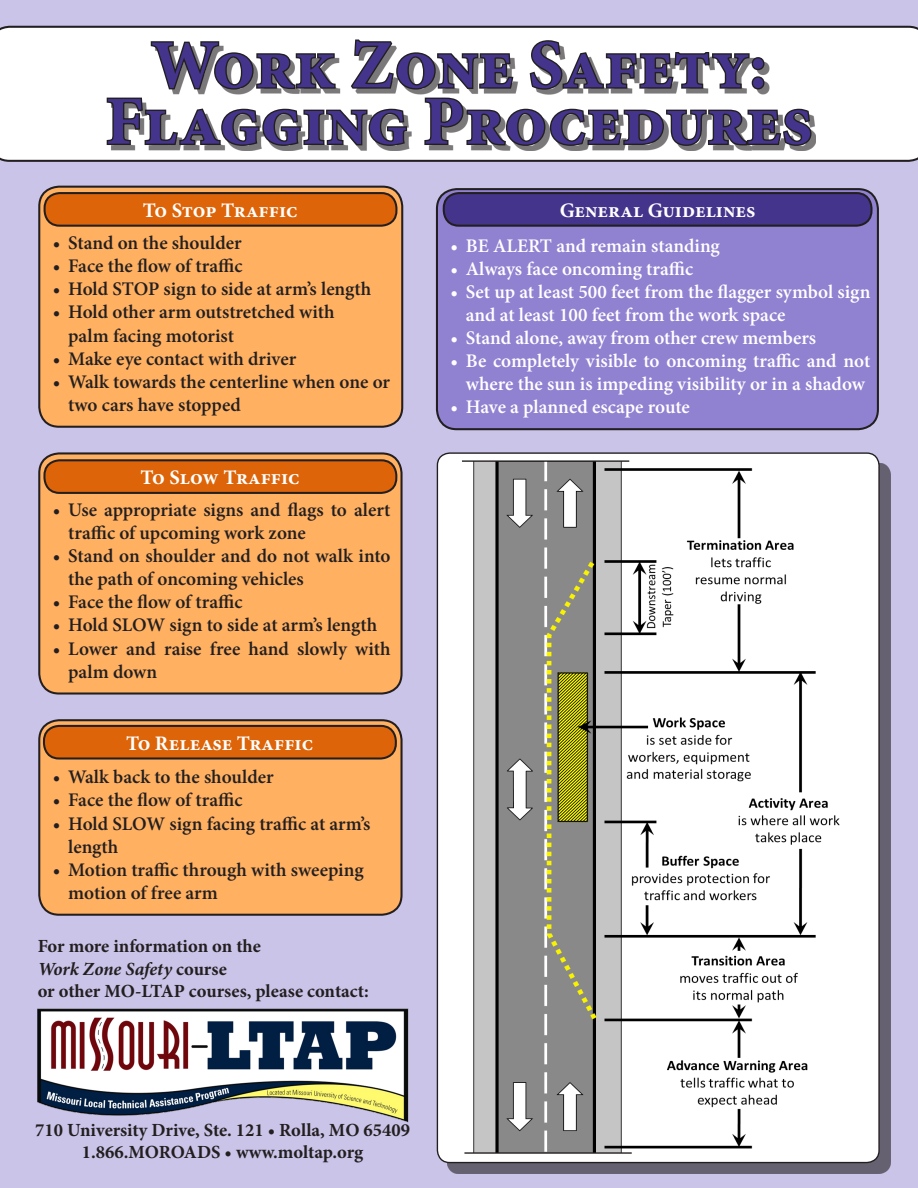
<style>
.page{position:relative;width:918px;height:1188px;background:#cbc4e9}
.page>*{position:absolute;margin:0;border:0;box-sizing:border-box;transform-origin:0 0}
.t1{font:700 68.7px "Minion Pro";color:#45348c}
.t2{font:700 20.7px "Minion Pro";color:#fff}
.t3{font:600 19.2px/23.1px "Minion Pro";color:#231f20}
.t4{font:600 19.2px/23.1px "Minion Pro";color:#fff}
.t5{font:700 18.6px/22.4px "Minion Pro";color:#231f20}
.s1{font-style:italic}
</style>
<div class="page">
<div style="left:39px;top:187px;width:363px;height:240px;background:#ffb061;border-radius:20px"></div>
<div style="left:38px;top:186px;width:365px;height:242px;border:2px solid #231f20;border-radius:20px"></div>
<div style="left:45px;top:193px;width:351px;height:33px;background:#dd6409;border-radius:15px"></div>
<div style="left:44px;top:192px;width:353px;height:35px;border:2px solid #231f20;border-radius:15px"></div>
<div style="left:39px;top:453px;width:363px;height:241px;background:#ffb061;border-radius:20px"></div>
<div style="left:38px;top:452px;width:365px;height:243px;border:2px solid #231f20;border-radius:20px"></div>
<div style="left:44px;top:460px;width:352px;height:33px;background:#dd6409;border-radius:15px"></div>
<div style="left:43px;top:459px;width:354px;height:35px;border:2px solid #231f20;border-radius:15px"></div>
<div style="left:39px;top:720px;width:363px;height:195px;background:#ffb061;border-radius:20px"></div>
<div style="left:38px;top:719px;width:365px;height:197px;border:2px solid #231f20;border-radius:20px"></div>
<div style="left:44px;top:726px;width:352px;height:33px;background:#dd6409;border-radius:15px"></div>
<div style="left:43px;top:725px;width:354px;height:35px;border:2px solid #231f20;border-radius:15px"></div>
<div style="left:447px;top:463px;width:443px;height:711px;background:#231f20;opacity:.6"></div>
<div style="left:437px;top:453px;width:442px;height:710px;background:#fff;border-radius:12px"></div>
<img style="left:473px;top:461px;width:367px;height:691px">
<hr style="left:464px;top:1152px;width:168px;height:2px;background:#231f20">
<hr style="left:462px;top:460px;width:167px;height:2px;background:#231f20">
<div style="left:437px;top:189px;width:441px;height:240px;background:#9181d1;border-radius:20px"></div>
<div style="left:436px;top:188px;width:443px;height:242px;border:2px solid #231f20;border-radius:20px"></div>
<div style="left:444px;top:193px;width:427px;height:33px;background:#45348c;border-radius:15px"></div>
<div style="left:443px;top:192px;width:430px;height:35px;border:2px solid #231f20;border-radius:15px"></div>
<svg style="left:0;top:26px;width:918px;height:136px"></svg>
<div style="left:111px;top:44px;width:705px;height:107px;background:#231f20;opacity:.6"></div>
<svg style="left:105px;top:38px;width:708px;height:110px"></svg>
<img style="left:37px;top:1008px;width:371px;height:118px">
<p class="t1" style="left:151px;top:17px;width:617px">Work Zone Safety:</p>
<p class="t1" style="left:105px;top:73px;width:709px">Flagging Procedures</p>
<p class="t2" style="left:143px;top:196px;width:156px">To Stop Traffic</p>
<p class="t3" style="left:53px;top:231px;width:190px">• Stand on the shoulder</p>
<p class="t3" style="left:53px;top:254px;width:191px">• Face the flow of traffic</p>
<p class="t3" style="left:53px;top:278px;width:320px">• Hold STOP sign to side at arm’s length</p>
<p class="t3" style="left:68px;top:301px;width:268px;text-indent:-15px">• Hold other arm outstretched with palm facing motorist</p>
<p class="t3" style="left:53px;top:347px;width:245px">• Make eye contact with driver</p>
<p class="t3" style="left:68px;top:370px;width:323px;text-indent:-15px">• Walk towards the centerline when one or two cars have stopped</p>
<p class="t2" style="left:141px;top:463px;width:161px">To Slow Traffic</p>
<p class="t3" style="left:68px;top:498px;width:324px;text-indent:-15px">• Use appropriate signs and flags to alert traffic of upcoming work zone</p>
<p class="t3" style="left:68px;top:544px;width:324px;text-indent:-15px">• Stand on shoulder and do not walk into the path of oncoming vehicles</p>
<p class="t3" style="left:53px;top:591px;width:191px">• Face the flow of traffic</p>
<p class="t3" style="left:53px;top:614px;width:326px">• Hold SLOW sign to side at arm’s length</p>
<p class="t3" style="left:68px;top:637px;width:324px;text-indent:-15px">• Lower and raise free hand slowly with palm down</p>
<p class="t2" style="left:126px;top:729px;width:189px">To Release Traffic</p>
<p class="t3" style="left:53px;top:766px;width:223px">• Walk back to the shoulder</p>
<p class="t3" style="left:53px;top:789px;width:191px">• Face the flow of traffic</p>
<p class="t3" style="left:68px;top:812px;width:304px;text-indent:-15px">• Hold SLOW sign facing traffic at arm’s length</p>
<p class="t3" style="left:68px;top:858px;width:297px;text-indent:-15px">• Motion traffic through with sweeping motion of free arm</p>
<p class="t5" style="left:38px;top:935px;width:333px">For more information on the<br><span class="s1">Work Zone Safety</span> course<br>or other MO-LTAP courses, please contact:</p>
<p class="t2" style="left:560px;top:196px;width:197px">General Guidelines</p>
<p class="t4" style="left:450px;top:234px;width:271px">• BE ALERT and remain standing</p>
<p class="t4" style="left:450px;top:257px;width:244px">• Always face oncoming traffic</p>
<p class="t4" style="left:466px;top:280px;width:406px;text-indent:-15px">• Set up at least 500 feet from the flagger symbol sign and at least 100 feet from the work space</p>
<p class="t4" style="left:450px;top:326px;width:367px">• Stand alone, away from other crew members</p>
<p class="t4" style="left:450px;top:349px;width:422px;text-align:center">• Be completely visible to oncoming traffic and not where the sun is impeding visibility or in a shadow</p>
<p class="t4" style="left:450px;top:396px;width:241px">• Have a planned escape route</p>
<p class="t5" style="left:35px;top:1119px;width:376px">710 University Drive, Ste. 121 • Rolla, MO 65409</p>
<p class="t5" style="left:82px;top:1141px;width:283px">1.866.MOROADS • www.moltap.org</p>
</div>
